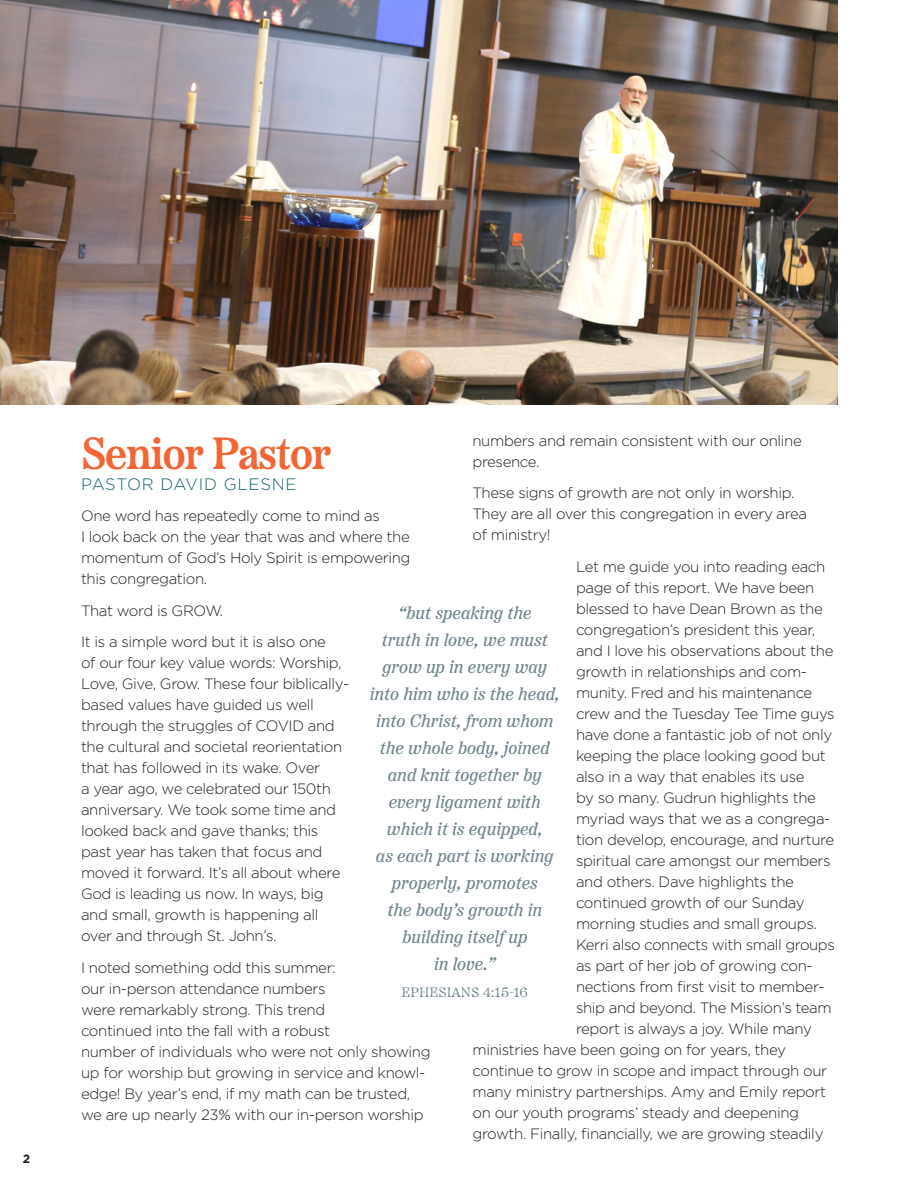
<style>
.page{position:relative;width:918px;height:1188px;background:#fff}
.page>*{position:absolute;margin:0;border:0;box-sizing:border-box;transform-origin:0 0}
.t1{font:600 45px "Etna";letter-spacing:-.025em;color:#f26535}
.t2{font:italic 18px/27px "Etna";color:#70858c;text-align:center}
.t3{font:300 16.5px "Gotham";letter-spacing:.05em;color:#11616d}
.t4{font:300 15px/21px "Gotham";letter-spacing:-.025em;color:#231f20}
.t5{font:300 13.5px "Etna";color:#70858c;scale:1.1 1}
.t6{font:700 12px "Gotham";color:#231f20}
</style>
<div class="page">
<img style="left:0;top:0;width:837px;height:405px">
<p class="t6" style="left:23px;top:1151px;width:9px">2</p>
<p class="t4" style="left:472px;top:430px;width:331px">numbers and remain consistent with our online presence.</p>
<p class="t4" style="left:472px;top:482px;width:336px">These signs of growth are not only in worship.<br>They are all over this congregation in every area of ministry!</p>
<p class="t4" style="left:576px;top:556px;width:251px">Let me guide you into reading each</p>
<p class="t4" style="left:576px;top:577px;width:240px">page of this report. We have been</p>
<p class="t4" style="left:576px;top:598px;width:248px">blessed to have Dean Brown as the</p>
<p class="t4" style="left:576px;top:619px;width:241px">congregation’s president this year,</p>
<p class="t4" style="left:576px;top:640px;width:259px">and I love his observations about the</p>
<p class="t4" style="left:576px;top:661px;width:233px">growth in relationships and com-</p>
<p class="t4" style="left:576px;top:682px;width:238px">munity. Fred and his maintenance</p>
<p class="t4" style="left:576px;top:703px;width:260px">crew and the Tuesday Tee Time guys</p>
<p class="t4" style="left:576px;top:724px;width:258px">have done a fantastic job of not only</p>
<p class="t4" style="left:576px;top:745px;width:251px">keeping the place looking good but</p>
<p class="t4" style="left:576px;top:766px;width:230px">also in a way that enables its use</p>
<p class="t4" style="left:576px;top:787px;width:241px">by so many. Gudrun highlights the</p>
<p class="t4" style="left:576px;top:808px;width:256px">myriad ways that we as a congrega-</p>
<p class="t4" style="left:576px;top:829px;width:260px">tion develop, encourage, and nurture</p>
<p class="t4" style="left:576px;top:850px;width:256px">spiritual care amongst our members</p>
<p class="t4" style="left:576px;top:871px;width:219px">and others. Dave highlights the</p>
<p class="t4" style="left:576px;top:892px;width:230px">continued growth of our Sunday</p>
<p class="t4" style="left:576px;top:913px;width:242px">morning studies and small groups.</p>
<p class="t4" style="left:576px;top:934px;width:260px">Kerri also connects with small groups</p>
<p class="t4" style="left:576px;top:955px;width:238px">as part of her job of growing con-</p>
<p class="t4" style="left:576px;top:976px;width:250px">nections from first visit to member-</p>
<p class="t4" style="left:576px;top:997px;width:257px">ship and beyond. The Mission’s team</p>
<p class="t4" style="left:576px;top:1018px;width:237px">report is always a joy. While many</p>
<p class="t4" style="left:472px;top:1039px;width:315px">ministries have been going on for years, they</p>
<p class="t4" style="left:472px;top:1060px;width:356px">continue to grow in scope and impact through our</p>
<p class="t4" style="left:472px;top:1081px;width:355px">many ministry partnerships. Amy and Emily report</p>
<p class="t4" style="left:472px;top:1102px;width:328px">on our youth programs’ steady and deepening</p>
<p class="t4" style="left:472px;top:1123px;width:352px">growth. Finally, financially, we are growing steadily</p>
<p class="t1" style="left:81px;top:418px;width:252px">Senior Pastor</p>
<p class="t3" style="left:81px;top:474px;width:217px">PASTOR DAVID GLESNE</p>
<p class="t4" style="left:81px;top:505px;width:331px">One word has repeatedly come to mind as<br>I look back on the year that was and where the momentum of God’s Holy Spirit is empowering this congregation.</p>
<p class="t4" style="left:81px;top:600px;width:144px">That word is GROW.</p>
<p class="t4" style="left:81px;top:631px;width:270px">It is a simple word but it is also one<br>of our four key value words: Worship, Love, Give, Grow. These four biblically&shy;based values have guided us well through the struggles of COVID and the cultural and societal reorientation that has followed in its wake. Over<br>a year ago, we celebrated our 150th anniversary. We took some time and looked back and gave thanks; this past year has taken that focus and moved it forward. It’s all about where God is leading us now. In ways, big and small, growth is happening all over and through St. John’s.</p>
<p class="t4" style="left:81px;top:957px;width:351px">I noted something odd this summer:<br>our in-person attendance numbers<br>were remarkably strong. This trend<br>continued into the fall with a robust<br>number of individuals who were not only showing up for worship but growing in service and knowl&shy;edge! By year’s end, if my math can be trusted, we are up nearly 23% with our in-person worship</p>
<p class="t2" style="left:370px;top:600px;width:192px">“but speaking the<br>truth in love, we must grow up in every way into him who is the head, into Christ, from whom the whole body, joined and knit together by every ligament with which it is equipped,<br>as each part is working properly, promotes<br>the body’s growth in building itself up<br>in love.”</p>
<p class="t5" style="left:402px;top:982px;width:116px">EPHESIANS 4:15-16</p>
</div>
